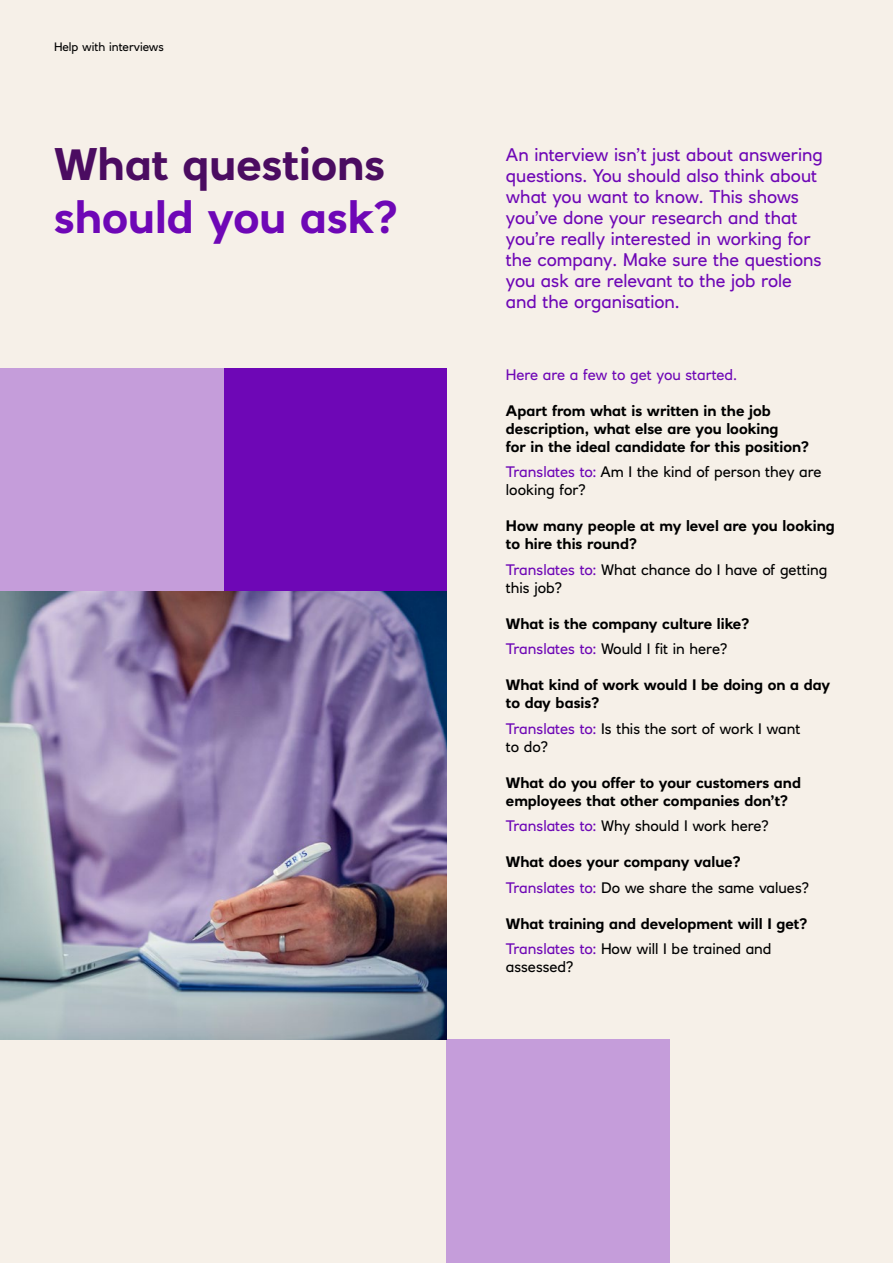
<style>
.page{position:relative;width:893px;height:1263px;background:#f6f0e8}
.page>*{position:absolute;margin:0;border:0;box-sizing:border-box;transform-origin:0 0}
.t1{font:700 45px "RN House Sans";color:#4b0c61}
.t2{font:700 45px "RN House Sans";color:#6e07b6}
.t3{font:18px/21px "RN House Sans";color:#6e07b6}
.t4{font:700 15px/18px "RN House Sans";color:#000}
.t5{font:15px/18px "RN House Sans";color:#000}
.t6{font:15px "RN House Sans";letter-spacing:-.01em;color:#6e07b6}
.t7{font:12px "RN House Sans";color:#000}
.s1{color:#6e07b6}
.s2{font-weight:400;color:#6e07b6}
.s3{font-weight:400}
</style>
<div class="page">
<div style="left:223px;top:369px;width:223px;height:223px;background:#6e07b6"></div>
<div style="left:0;top:369px;width:224px;height:223px;background:#c59dda"></div>
<div style="left:446px;top:1039px;width:224px;height:224px;background:#c59dda"></div>
<img style="left:0;top:592px;width:446px;height:447px">
<p class="t7" style="left:54px;top:40px;width:111px">Help with interviews</p>
<h1 class="t1" style="left:54px;top:137px;width:333px">What questions</h1>
<h1 class="t2" style="left:54px;top:189px;width:346px">should you ask?</h1>
<p class="t3" style="left:506px;top:144px;width:318px">An interview isn’t just about answering questions. You should also think about what you want to know. This shows you’ve done your research and that you’re really interested in working for the company. Make sure the questions you ask are relevant to the job role and the organisation.</p>
<p class="t6" style="left:506px;top:365px;width:233px">Here are a few to get you started.</p>
<p class="t4" style="left:506px;top:401px;width:305px">Apart from what is written in the job description, what else are you looking<br>for in the ideal candidate for this position?</p>
<p class="t5" style="left:506px;top:463px;width:317px"><span class="s1">Translates to:</span> Am I the kind of person they are looking for?</p>
<p class="t4" style="left:506px;top:517px;width:330px">How many people at my level are you looking to hire this round?</p>
<p class="t5" style="left:506px;top:560px;width:323px"><span class="s1">Translates to:</span> What chance do I have of getting this job?</p>
<p class="t4" style="left:506px;top:611px;width:245px;line-height:25.5px">What is the company culture like?<br><span class="s2">Translates to:</span> <span class="s3">Would I fit in here?</span></p>
<p class="t4" style="left:506px;top:676px;width:326px">What kind of work would I be doing on a day to day basis?</p>
<p class="t5" style="left:506px;top:719px;width:296px"><span class="s1">Translates to:</span> Is this the sort of work I want to do?</p>
<p class="t4" style="left:506px;top:773px;width:297px">What do you offer to your customers and employees that other companies don’t?</p>
<p class="t5" style="left:506px;top:817px;width:265px"><span class="s1">Translates to:</span> Why should I work here?</p>
<p class="t4" style="left:506px;top:849px;width:305px;line-height:25.5px">What does your company value?<br><span class="s2">Translates to:</span> <span class="s3">Do we share the same values?</span></p>
<p class="t4" style="left:506px;top:911px;width:303px;line-height:25.5px">What training and development will I get?<br><span class="s2">Translates to:</span> <span class="s3">How will I be trained and</span></p>
<p class="t5" style="left:506px;top:958px;width:69px">assessed?</p>
</div>
